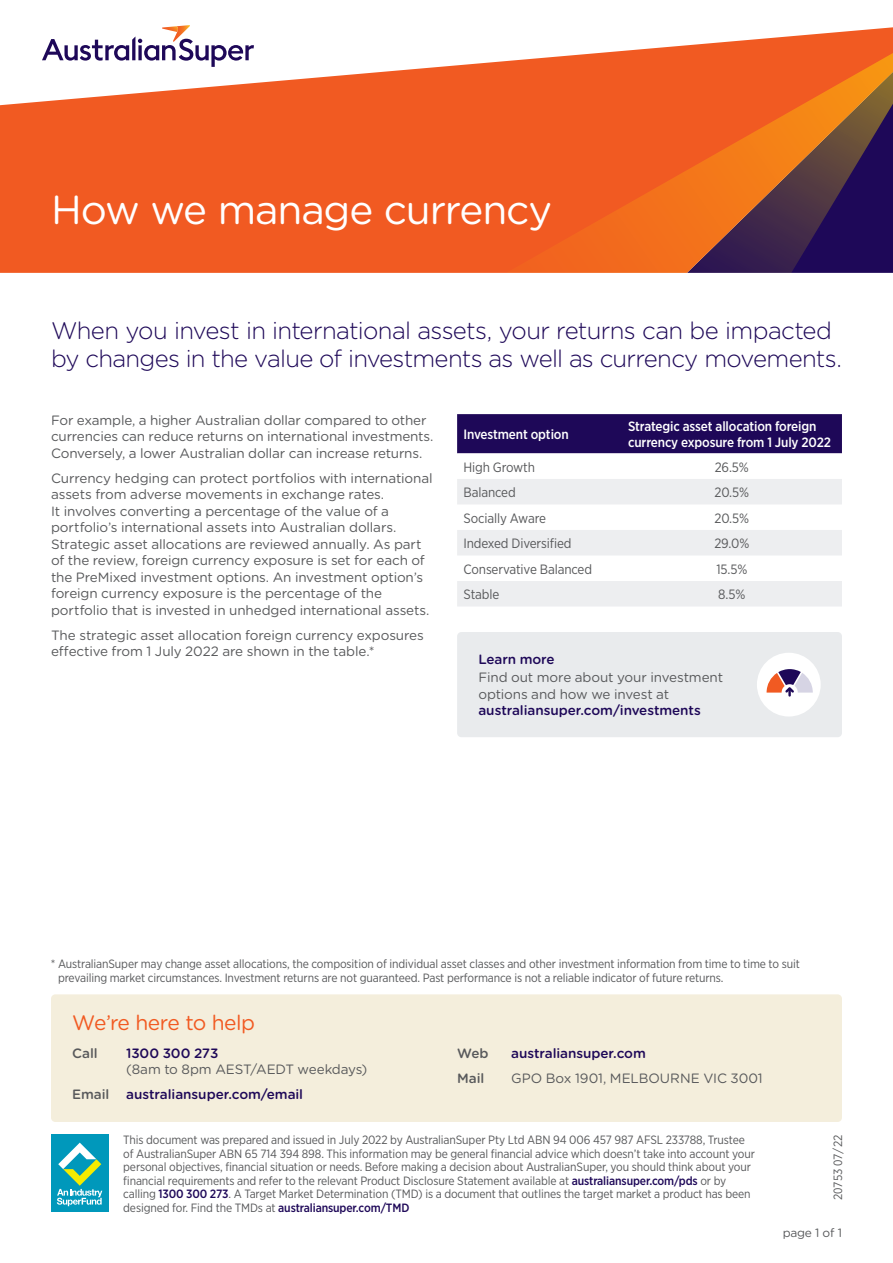
<style>
.page{position:relative;width:893px;height:1263px;background:#fff}
.page>*{position:absolute;margin:0;border:0;box-sizing:border-box;transform-origin:0 0}
.t1{font:40.5px "Gotham Rounded";letter-spacing:-.03em;color:#fff}
.t2{font:300 24px/28.5px "Gotham Rounded";letter-spacing:-.03em;color:#1e0858}
.t3{font:21px "Gotham Rounded";letter-spacing:-.025em;color:#f15a22}
.t4{font:13.5px/16.5px "Gotham Rounded";letter-spacing:-.01em;color:#58595b}
.t5{font:13.5px "Gotham Narrow";letter-spacing:-.01em;color:#58595b}
.t6{font:500 13.5px "Gotham Rounded";letter-spacing:-.005em;color:#1e0858}
.t7{font:500 13.5px/15.8px "Gotham Narrow";letter-spacing:-.01em;color:#fff}
.t8{font:500 13.5px "Gotham Rounded";letter-spacing:-.01em;color:#58595b}
.t9{font:12px/13.5px "Gotham Narrow";letter-spacing:-.01em;color:#58595b}
.t10{font:12px "Gotham Rounded";letter-spacing:-.02em;color:#58595b}
.s1{font-weight:500;color:#1e0858}
</style>
<div class="page">
<div style="left:457px;top:414px;width:385px;height:39px;background:#1e0858"></div>
<svg style="left:457px;top:453px;width:385px;height:1px"></svg>
<svg style="left:457px;top:479px;width:385px;height:127px;fill:#edeef0"></svg>
<div style="left:457px;top:632px;width:385px;height:105px;background:#e9ebed;border-radius:4px"></div>
<div style="left:757px;top:653px;width:64px;height:63px;background:#fff;border-radius:50%"></div>
<svg style="left:767px;top:669px;width:46px;height:26px"></svg>
<div style="left:0;top:106px;width:506px;height:167px;background:#f15a22"></div>
<svg style="left:506px;top:106px;width:387px;height:167px;background:#b8502d"></svg>
<svg style="left:0;top:27px;width:893px;height:79px;fill:#f15a22"></svg>
<svg style="left:42px;top:25px;width:212px;height:42px"></svg>
<div style="left:51px;top:1135px;width:57px;height:77px;background:#0098bb"></div>
<svg style="left:57px;top:1142px;width:45px;height:64px"></svg>
<div style="left:51px;top:994px;width:791px;height:128px;background:#f4eedc;border-radius:4px"></div>
<h1 class="t1" style="left:51px;top:182px;width:503px">How we manage currency</h1>
<h2 class="t2" style="left:51px;top:315px;width:792px">When you invest in international assets, your returns can be impacted by changes in the value of investments as well as currency movements.</h2>
<p class="t4" style="left:51px;top:411px;width:384px">For example, a higher Australian dollar compared to other currencies can reduce returns on international investments.<br>Conversely, a lower Australian dollar can increase returns.</p>
<p class="t4" style="left:51px;top:469px;width:383px">Currency hedging can protect portfolios with international assets from adverse movements in exchange rates.<br>It involves converting a percentage of the value of a portfolio’s international assets into Australian dollars.<br>Strategic asset allocations are reviewed annually. As part of the review, foreign currency exposure is set for each of the PreMixed investment options. An investment option’s foreign currency exposure is the percentage of the portfolio that is invested in unhedged international assets.</p>
<p class="t4" style="left:51px;top:626px;width:374px">The strategic asset allocation foreign currency exposures effective from 1 July 2022 are shown in the table.*</p>
<p class="t7" style="left:463px;top:426px;width:107px">Investment option</p>
<p class="t7" style="left:628px;top:418px;width:204px">Strategic asset allocation foreign currency exposure from 1 July 2022</p>
<p class="t5" style="left:463px;top:458px;width:73px">High Growth</p>
<p class="t5" style="left:715px;top:458px;width:36px">26.5%</p>
<p class="t5" style="left:463px;top:484px;width:54px">Balanced</p>
<p class="t5" style="left:714px;top:484px;width:36px">20.5%</p>
<p class="t5" style="left:463px;top:509px;width:84px">Socially Aware</p>
<p class="t5" style="left:714px;top:509px;width:36px">20.5%</p>
<p class="t5" style="left:463px;top:535px;width:110px">Indexed Diversified</p>
<p class="t5" style="left:714px;top:535px;width:36px">29.0%</p>
<p class="t5" style="left:463px;top:560px;width:130px">Conservative Balanced</p>
<p class="t5" style="left:716px;top:560px;width:32px">15.5%</p>
<p class="t5" style="left:463px;top:586px;width:37px">Stable</p>
<p class="t5" style="left:718px;top:586px;width:29px">8.5%</p>
<p class="t6" style="left:478px;top:649px;width:78px">Learn more</p>
<p class="t4" style="left:478px;top:668px;width:246px">Find out more about your investment options and how we invest at</p>
<p class="t6" style="left:478px;top:701px;width:224px">australiansuper.com/investments</p>
<p class="t9" style="left:58px;top:957px;width:743px;text-indent:-7px">* AustralianSuper may change asset allocations, the composition of individual asset classes and other investment information from time to time to suit prevailing market circumstances. Investment returns are not guaranteed. Past performance is not a reliable indicator of future returns.</p>
<h3 class="t3" style="left:72px;top:1008px;width:184px">We’re here to help</h3>
<p class="t8" style="left:72px;top:1043px;width:27px">Call</p>
<p class="t6" style="left:126px;top:1043px;width:94px">1300 300 273</p>
<p class="t4" style="left:126px;top:1060px;width:242px">(8am to 8pm AEST/AEDT weekdays)</p>
<p class="t8" style="left:72px;top:1085px;width:39px">Email</p>
<p class="t6" style="left:126px;top:1085px;width:178px">australiansuper.com/email</p>
<p class="t8" style="left:457px;top:1043px;width:33px">Web</p>
<p class="t6" style="left:511px;top:1043px;width:136px">australiansuper.com</p>
<p class="t8" style="left:457px;top:1068px;width:29px">Mail</p>
<p class="t4" style="left:511px;top:1069px;width:253px">GPO Box 1901, MELBOURNE VIC 3001</p>
<p class="t9" style="left:123px;top:1133px;width:633px">This document was prepared and issued in July 2022 by AustralianSuper Pty Ltd ABN 94 006 457 987 AFSL 233788, Trustee of AustralianSuper ABN 65 714 394 898. This information may be general financial advice which doesn’t take into account your personal objectives, financial situation or needs. Before making a decision about AustralianSuper, you should think about your financial requirements and refer to the relevant Product Disclosure Statement available at <span class="s1">australiansuper.com/pds</span> or by calling <span class="s1">1300 300 273</span>. A Target Market Determination (TMD) is a document that outlines the target market a product has been designed for. Find the TMDs at <span class="s1">australiansuper.com/TMD</span></p>
<p class="t9" style="left:831px;top:1200px;width:67px;rotate:-90deg">20753 07/22</p>
<p class="t10" style="left:783px;top:1224px;width:61px">page 1 of 1</p>
</div>
